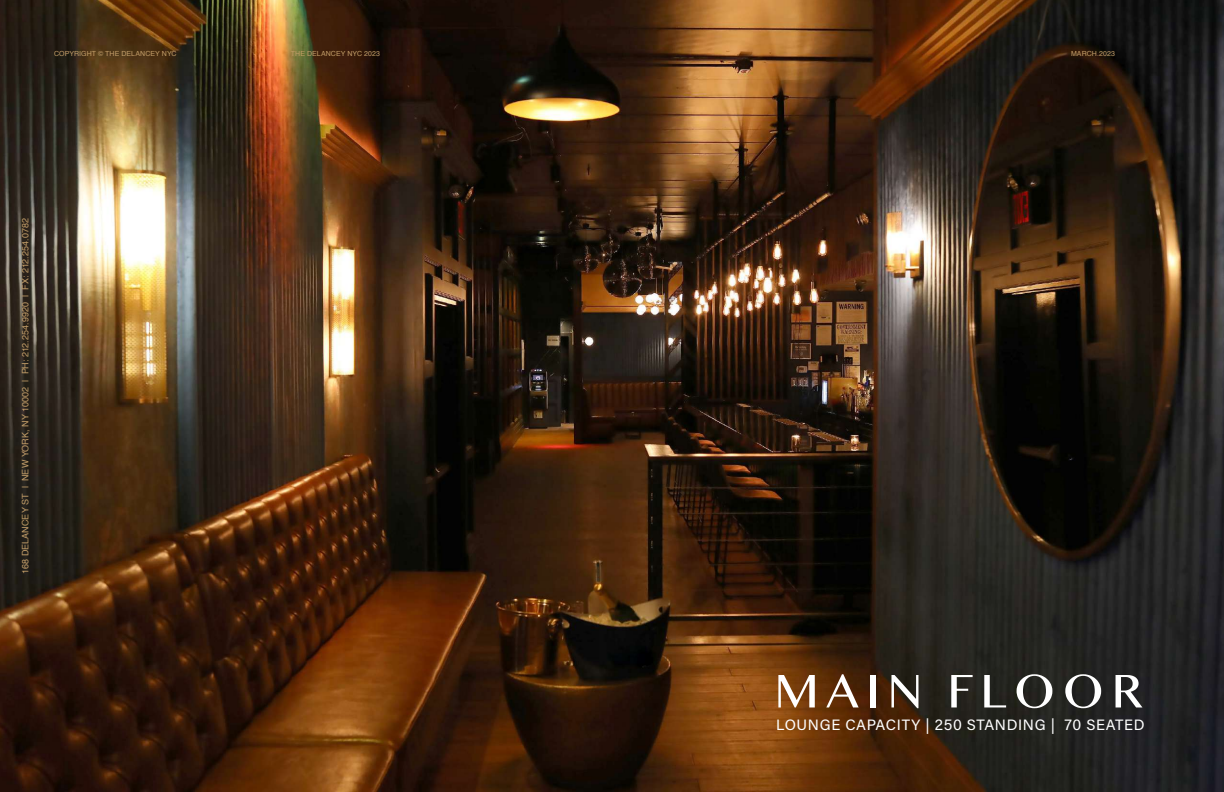
<style>
.page{position:relative;width:1224px;height:792px;background:#fff}
.page>*{position:absolute;margin:0;border:0;box-sizing:border-box;transform-origin:0 0}
.t1{font:50.2px "Gurmukhi MN";letter-spacing:.14em;color:#fff}
.t2{font:15px "Acumin Variable Concept";letter-spacing:.04em;color:#fff}
.t3{font:9px "Helvetica";letter-spacing:.005em;color:#c29d68}
.t4{font:7px "Helvetica";letter-spacing:.015em;color:#c29d68}
</style>
<div class="page">
<img style="left:0;top:0;width:1224px;height:792px">
<p class="t4" style="left:54px;top:49px;width:124px">COPYRIGHT © THE DELANCEY NYC</p>
<p class="t4" style="left:291px;top:49px;width:91px">THE DELANCEY NYC 2023</p>
<p class="t4" style="left:1071px;top:49px;width:46px">MARCH.2023</p>
<p class="t3" style="left:18px;top:574px;width:357px;rotate:-90deg">168 DELANCEY ST | NEW YORK, NY 10002 | PH: 212.254.9920 | FX: 212.254.0782</p>
<h1 class="t1" style="left:774px;top:657px;width:370px">MAIN FLOOR</h1>
<h2 class="t2" style="left:776px;top:714px;width:370px">LOUNGE CAPACITY | 250 STANDING | 70 SEATED</h2>
</div>
